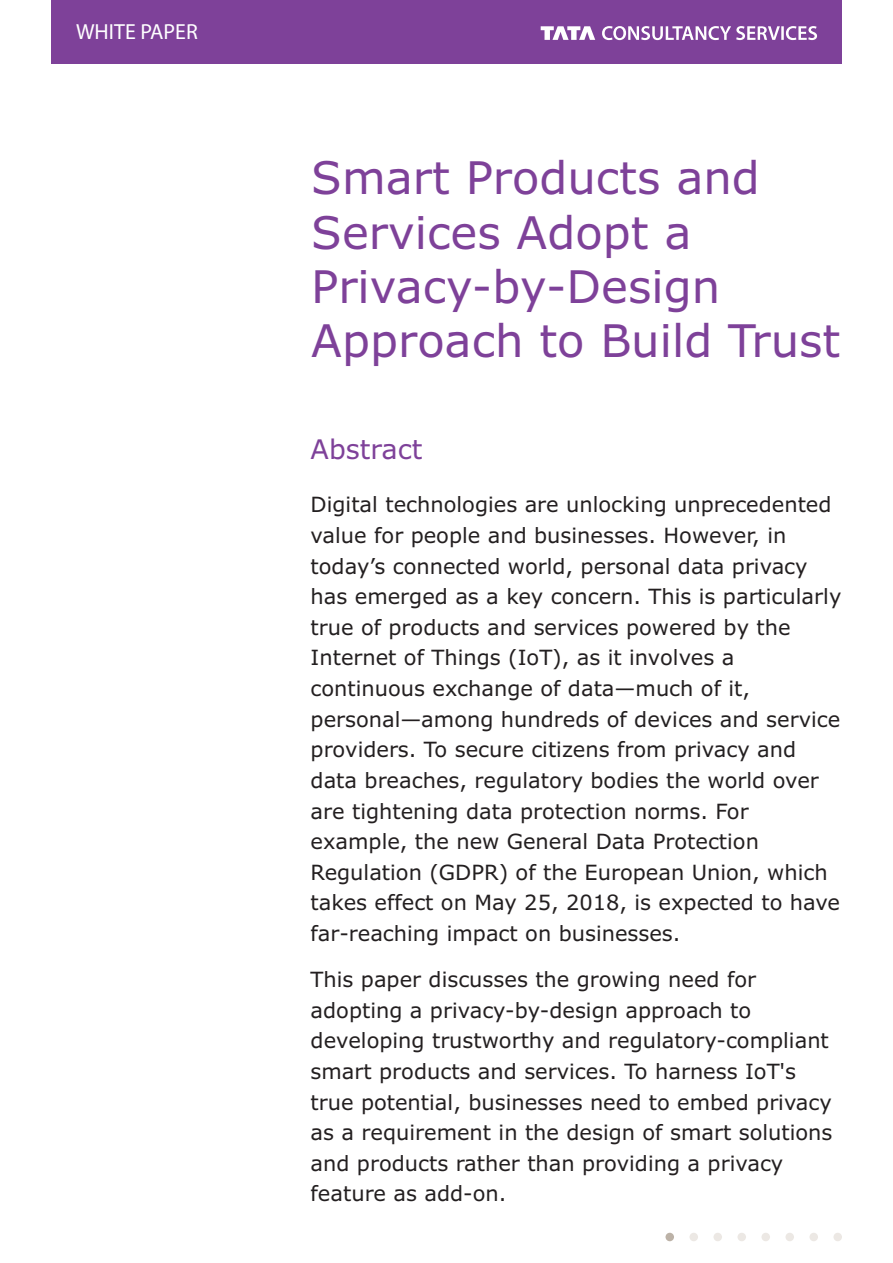
<style>
.page{position:relative;width:893px;height:1263px;background:#fff}
.page>*{position:absolute;margin:0;border:0;box-sizing:border-box;transform-origin:0 0}
.t1{font:45px/54.3px "Verdana";color:#7e4199}
.t2{font:27px "Verdana";color:#7e4199}
.t3{font:21.9px "Myriad Pro";color:#fff}
.t4{font:21px/30.6px "Verdana";color:#231f20}
</style>
<div class="page">
<div style="left:51px;top:0;width:791px;height:64px;background:#7e4199"></div>
<svg style="left:541px;top:26px;width:54px;height:14px"></svg>
<svg style="left:602px;top:26px;width:215px;height:14px"></svg>
<div style="left:785px;top:1233px;width:9px;height:8px;background:#ece8e4;border-radius:50%"></div>
<div style="left:761px;top:1233px;width:9px;height:8px;background:#ece8e4;border-radius:50%"></div>
<div style="left:737px;top:1233px;width:9px;height:8px;background:#ece8e4;border-radius:50%"></div>
<div style="left:713px;top:1233px;width:9px;height:8px;background:#ece8e4;border-radius:50%"></div>
<div style="left:689px;top:1233px;width:9px;height:8px;background:#ece8e4;border-radius:50%"></div>
<div style="left:665px;top:1233px;width:9px;height:8px;background:#bcb2a7;border-radius:50%"></div>
<div style="left:833px;top:1233px;width:9px;height:8px;background:#ece8e4;border-radius:50%"></div>
<div style="left:809px;top:1233px;width:9px;height:8px;background:#ece8e4;border-radius:50%"></div>
<p class="t3" style="left:76px;top:23px;width:123px">WHITE PAPER</p>
<h1 class="t1" style="left:311px;top:154px;width:531px">Smart Products and<br>Services Adopt a<br>Privacy-by-Design<br>Approach to Build Trust</h1>
<p class="t2" style="left:311px;top:438px;width:113px">Abstract</p>
<p class="t4" style="left:311px;top:491px;width:532px">Digital technologies are unlocking unprecedented value for people and businesses. However, in today’s connected world, personal data privacy has emerged as a key concern. This is particularly true of products and services powered by the Internet of Things (IoT), as it involves a continuous exchange of data—much of it, personal—among hundreds of devices and service providers. To secure citizens from privacy and data breaches, regulatory bodies the world over are tightening data protection norms. For example, the new General Data Protection Regulation (GDPR) of the European Union, which takes effect on May 25, 2018, is expected to have far-reaching impact on businesses.</p>
<p class="t4" style="left:311px;top:966px;width:523px">This paper discusses the growing need for adopting a privacy-by-design approach to developing trustworthy and regulatory-compliant smart products and services. To harness IoT's true potential, businesses need to embed privacy as a requirement in the design of smart solutions and products rather than providing a privacy feature as add-on.</p>
</div>
